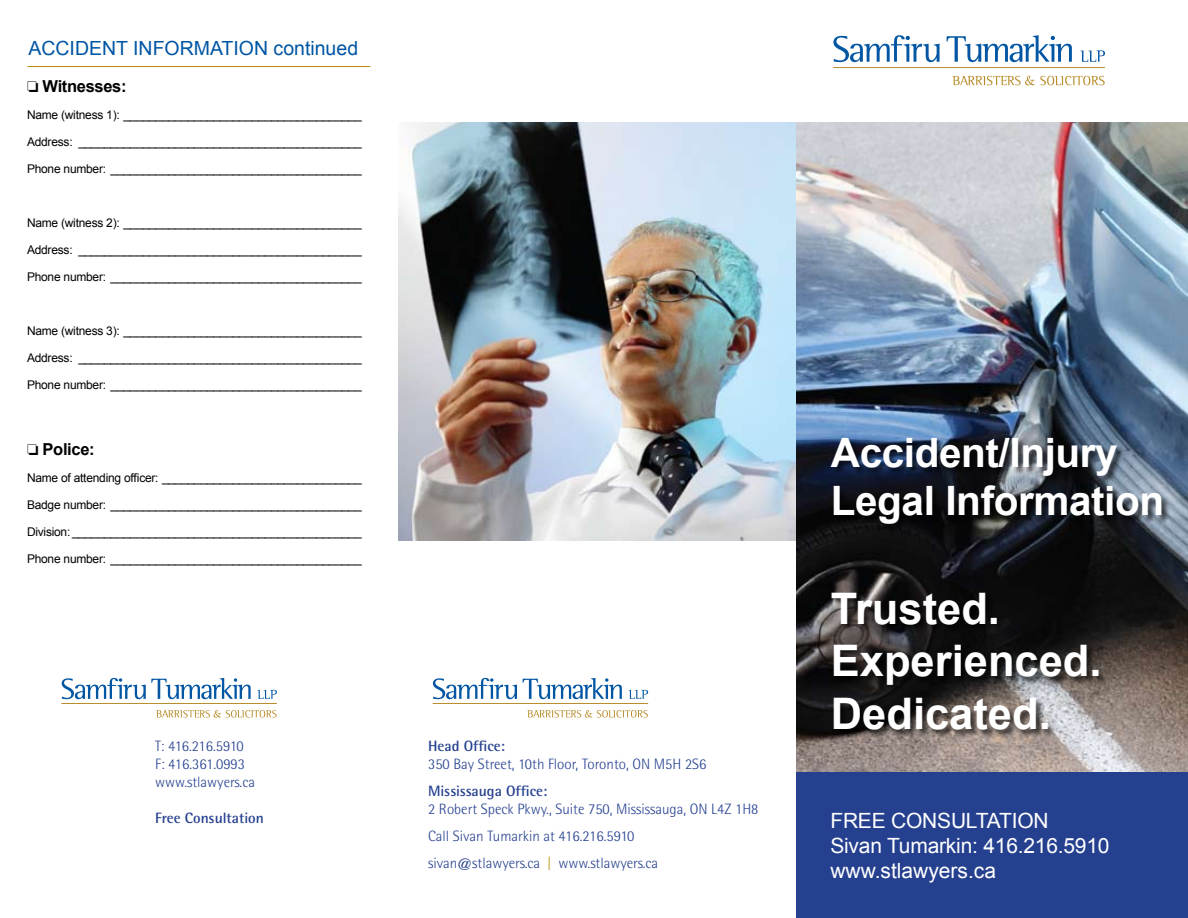
<style>
.page{position:relative;width:1188px;height:918px;background:#fff}
.page>*{position:absolute;margin:0;border:0;box-sizing:border-box;transform-origin:0 0}
.t1{font:700 43.5px/52.2px "Arial";color:#fff}
.t2{font:700 40.5px/48.6px "Arial";letter-spacing:-.01em;color:#fff}
.t3{font:21px/25.2px "Arial";letter-spacing:-.01em;color:#fff}
.t4{font:19.5px "Arial";color:#0055a4}
.t5{font:700 16.5px "Arial";letter-spacing:-.02em;color:#000}
.t6{font:300 15px/27px "Rotis Semi Sans";color:#25408f}
.t7{font:700 15px "Rotis Semi Sans";color:#25408f}
.t8{font:12px "Arial";letter-spacing:-.02em;color:#000}
.s1{color:#bb8d0a}
</style>
<div class="page">
<img style="left:398px;top:123px;width:398px;height:418px">
<img style="left:796px;top:123px;width:392px;height:649px">
<svg style="left:833px;top:35px;width:107px;height:27px"></svg>
<svg style="left:947px;top:35px;width:125px;height:27px"></svg>
<svg style="left:1080px;top:50px;width:25px;height:12px"></svg>
<hr style="left:833px;top:67px;width:272px;height:1px;background:#b98e2d">
<svg style="left:952px;top:76px;width:153px;height:9px"></svg>
<svg style="left:433px;top:678px;width:84px;height:21px"></svg>
<svg style="left:523px;top:678px;width:99px;height:21px"></svg>
<svg style="left:629px;top:690px;width:19px;height:9px"></svg>
<hr style="left:433px;top:703px;width:215px;height:1px;background:#b98e2d">
<svg style="left:527px;top:710px;width:121px;height:8px"></svg>
<div style="left:831px;top:438px;width:339px;height:95px;background:#000;opacity:.65"></div>
<hr style="left:27px;top:66px;width:343px;height:1px;background:#bb8d0a">
<svg style="left:62px;top:678px;width:189px;height:21px"></svg>
<svg style="left:257px;top:690px;width:20px;height:9px"></svg>
<hr style="left:61px;top:703px;width:216px;height:1px;background:#b98e2d">
<svg style="left:156px;top:710px;width:121px;height:8px"></svg>
<div style="left:796px;top:772px;width:392px;height:146px;background:#25408f"></div>
<div style="left:831px;top:593px;width:277px;height:145px;background:#000;opacity:.65"></div>
<h3 class="t4" style="left:28px;top:35px;width:331px">ACCIDENT INFORMATION continued</h3>
<h3 class="t5" style="left:27px;top:75px;width:101px">□ Witnesses:</h3>
<p class="t8" style="left:27px;top:106px;width:336px">Name (witness 1): _____________________________________</p>
<p class="t8" style="left:27px;top:133px;width:336px">Address: ____________________________________________</p>
<p class="t8" style="left:27px;top:160px;width:336px">Phone number: _______________________________________</p>
<p class="t8" style="left:27px;top:214px;width:336px">Name (witness 2): _____________________________________</p>
<p class="t8" style="left:27px;top:241px;width:336px">Address: ____________________________________________</p>
<p class="t8" style="left:27px;top:268px;width:336px">Phone number: _______________________________________</p>
<p class="t8" style="left:27px;top:322px;width:336px">Name (witness 3): _____________________________________</p>
<p class="t8" style="left:27px;top:349px;width:336px">Address: ____________________________________________</p>
<p class="t8" style="left:27px;top:376px;width:336px">Phone number: _______________________________________</p>
<h3 class="t5" style="left:27px;top:438px;width:69px">□ Police:</h3>
<p class="t8" style="left:27px;top:469px;width:336px">Name of attending officer: _______________________________</p>
<p class="t8" style="left:27px;top:496px;width:336px">Badge number: _______________________________________</p>
<p class="t8" style="left:27px;top:523px;width:336px">Division: _____________________________________________</p>
<p class="t8" style="left:27px;top:550px;width:336px">Phone number: _______________________________________</p>
<h2 class="t2" style="left:831px;top:430px;width:335px">Accident/Injury<br>Legal Information</h2>
<h1 class="t1" style="left:831px;top:584px;width:272px">Trusted.<br>Experienced.<br>Dedicated.</h1>
<p class="t7" style="left:428px;top:737px;width:78px">Head Office:</p>
<p class="t6" style="left:428px;top:750px;width:280px">350 Bay Street, 10th Floor, Toronto, ON M5H 2S6</p>
<p class="t7" style="left:428px;top:782px;width:121px">Mississauga Office:</p>
<p class="t6" style="left:428px;top:795px;width:332px">2 Robert Speck Pkwy., Suite 750, Mississauga, ON L4Z 1H8<br>Call Sivan Tumarkin at 416.216.5910<br>sivan@stlawyers.ca <span class="s1">|</span> www.stlawyers.ca</p>
<p class="t6" style="left:155px;top:737px;width:101px;line-height:18px">T: 416.216.5910<br>F: 416.361.0993 www.stlawyers.ca</p>
<p class="t7" style="left:155px;top:809px;width:110px">Free Consultation</p>
<h3 class="t3" style="left:830px;top:808px;width:281px">FREE CONSULTATION<br>Sivan Tumarkin: 416.216.5910 www.stlawyers.ca</h3>
</div>
